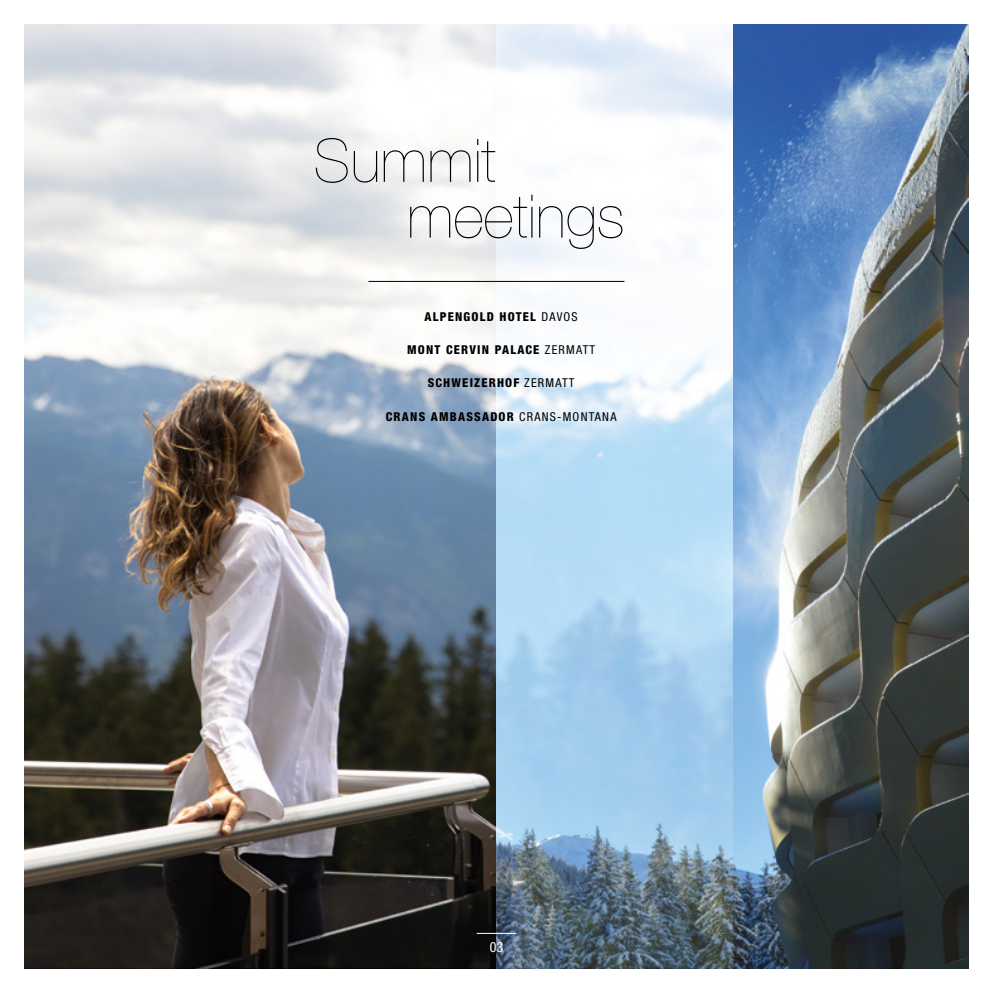
<style>
.page{position:relative;width:993px;height:993px;background:#fff}
.page>*{position:absolute;margin:0;border:0;box-sizing:border-box;transform-origin:0 0}
.t1{font:200 60.02px/55.6px "Helvetica Neue LT Std";color:#000}
.t2{font:condensed 14px "Helvetica Neue LT Std";color:#fff}
.t3{font:800 condensed 12.25px "Helvetica Neue LT Std";letter-spacing:.1em;color:#000}
.s1{font-weight:400}
</style>
<div class="page">
<img style="left:25px;top:25px;width:471px;height:942px">
<img style="left:496px;top:25px;width:471px;height:942px">
<hr style="left:476px;top:932px;width:40px;height:1px;background:#fff">
<hr style="left:368px;top:281px;width:256px;height:1px;background:#000">
<h1 class="t1" style="left:407px;top:132px;width:219px;text-indent:-93px">Summit meetings</h1>
<p class="t3" style="left:424px;top:309px;width:155px">ALPENGOLD HOTEL <span class="s1">DAVOS</span></p>
<p class="t3" style="left:407px;top:342px;width:190px">MONT CERVIN PALACE <span class="s1">ZERMATT</span></p>
<p class="t3" style="left:427px;top:375px;width:148px">SCHWEIZERHOF <span class="s1">ZERMATT</span></p>
<p class="t3" style="left:386px;top:408px;width:232px">CRANS AMBASSADOR <span class="s1">CRANS-MONTANA</span></p>
<p class="t2" style="left:489px;top:938px;width:15px">03</p>
</div>
